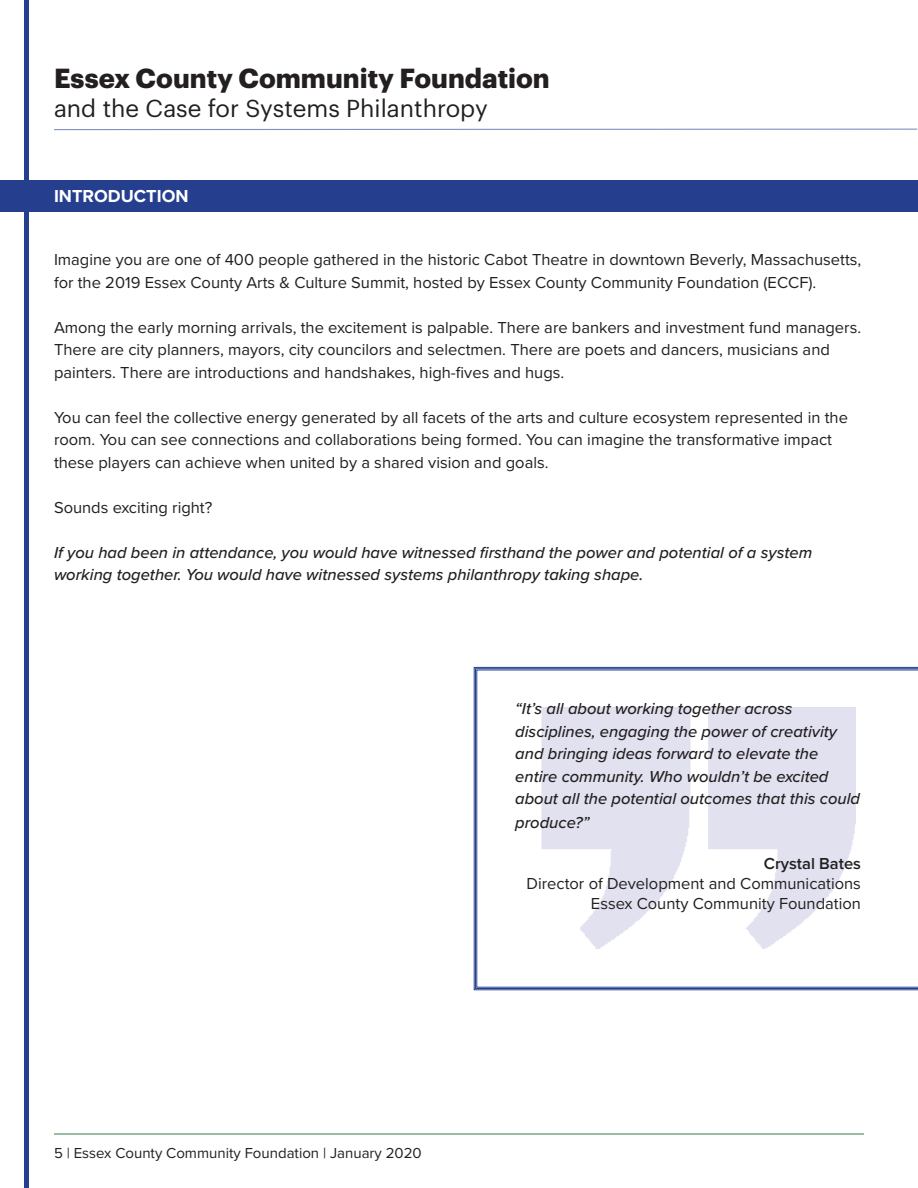
<style>
.page{position:relative;width:918px;height:1188px;background:#fff}
.page>*{position:absolute;margin:0;border:0;box-sizing:border-box;transform-origin:0 0}
.t1{font:700 27px "Graphik";color:#231f20}
.t2{font:24px "Graphik";color:#231f20}
.t3{font:700 18px "Proxima Nova";color:#fff}
.t4{font:16.5px/22.5px "Proxima Nova";color:#231f20}
.t5{font:italic 500 16.5px/22.6px "Proxima Nova";color:#231f20}
.t6{font:600 16.5px "Proxima Nova";color:#231f20}
.t7{font:15px "Proxima Nova";color:#231f20}
</style>
<div class="page">
<svg style="left:54px;top:128px;width:864px;height:3px"></svg>
<hr style="left:54px;top:1133px;width:810px;height:2px;background:#106827">
<div style="left:0;top:180px;width:918px;height:32px;background:#253f8e"></div>
<hr style="left:24px;top:0;width:4px;height:1188px;background:#253f8e">
<svg style="left:477px;top:670px;width:441px;height:317px"></svg>
<p class="t1" style="left:54px;top:57px;width:497px">Essex County Community Foundation</p>
<p class="t2" style="left:54px;top:90px;width:435px">and the Case for Systems Philanthropy</p>
<p class="t3" style="left:54px;top:182px;width:136px">INTRODUCTION</p>
<p class="t4" style="left:54px;top:248px;width:809px">Imagine you are one of 400 people gathered in the historic Cabot Theatre in downtown Beverly, Massachusetts, for the 2019 Essex County Arts &amp; Culture Summit, hosted by Essex County Community Foundation (ECCF).</p>
<p class="t4" style="left:54px;top:315px;width:809px">Among the early morning arrivals, the excitement is palpable. There are bankers and investment fund managers.<br>There are city planners, mayors, city councilors and selectmen. There are poets and dancers, musicians and painters. There are introductions and handshakes, high-fives and hugs.</p>
<p class="t4" style="left:54px;top:405px;width:796px">You can feel the collective energy generated by all facets of the arts and culture ecosystem represented in the room. You can see connections and collaborations being formed. You can imagine the transformative impact these players can achieve when united by a shared vision and goals.</p>
<p class="t4" style="left:54px;top:495px;width:160px">Sounds exciting right?</p>
<p class="t5" style="left:54px;top:540px;width:760px">If you had been in attendance, you would have witnessed firsthand the power and potential of a system working together. You would have witnessed systems philanthropy taking shape.</p>
<p class="t5" style="left:515px;top:697px;width:346px">“It’s all about working together across disciplines, engaging the power of creativity and bringing ideas forward to elevate the entire community. Who wouldn’t be excited about all the potential outcomes that this could produce?”</p>
<p class="t6" style="left:764px;top:851px;width:99px">Crystal Bates</p>
<p class="t4" style="left:527px;top:872px;width:336px">Director of Development and Communications</p>
<p class="t4" style="left:591px;top:891px;width:272px">Essex County Community Foundation</p>
<p class="t7" style="left:54px;top:1141px;width:369px">5 | Essex County Community Foundation | January 2020</p>
</div>
